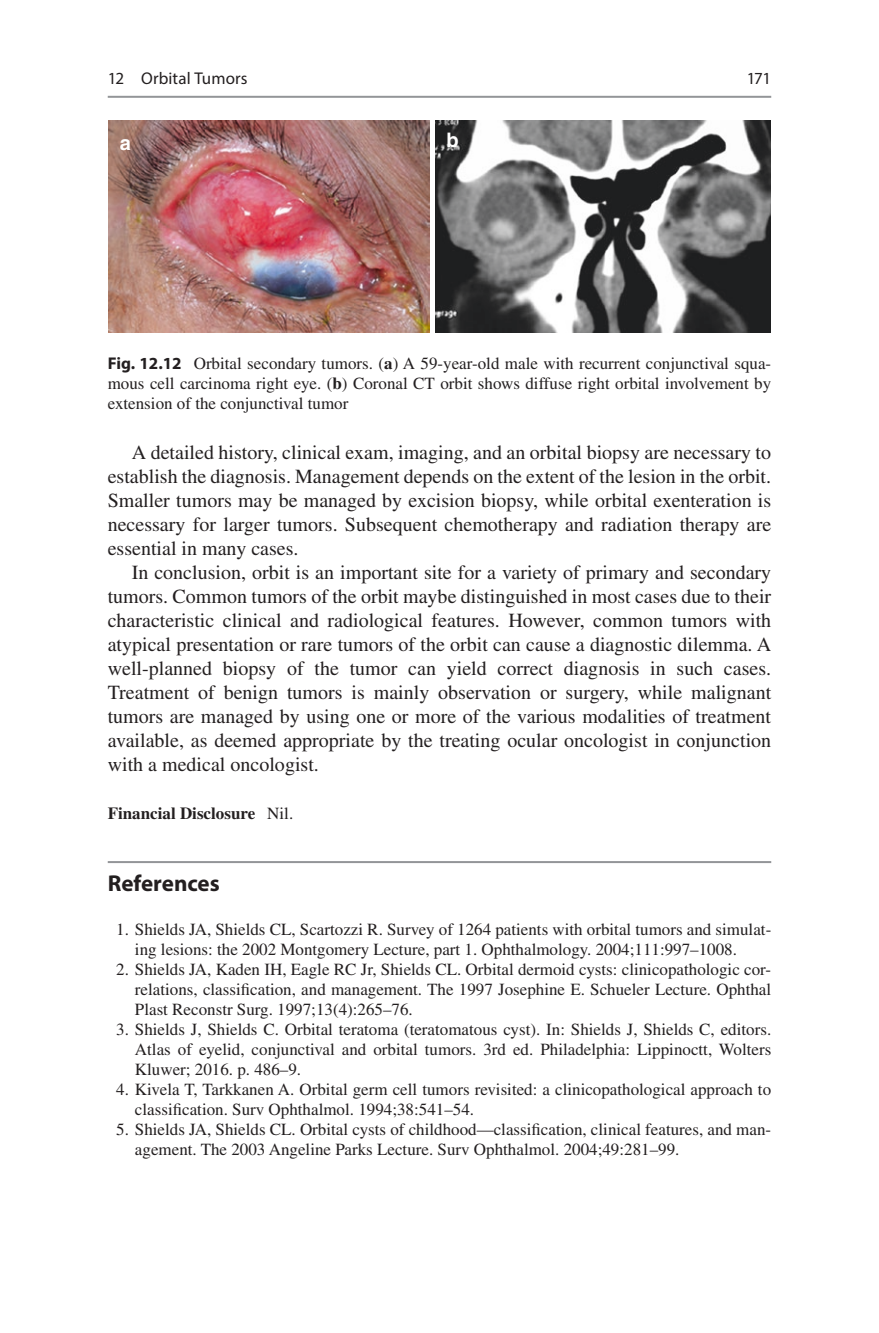
<style>
.page{position:relative;width:879px;height:1333px;background:#fff}
.page>*{position:absolute;margin:0;border:0;box-sizing:border-box;transform-origin:0 0}
.t1{font:700 23px "Myriad Pro";color:#231f20}
.t2{font:20px/24px "Times LT Std";color:#231f20;text-align:justify}
.t3{font:20px "Helvetica Bold 5";color:#fff}
.t4{font:17px/20px "Times LT Std";color:#231f20}
.t5{font:700 17px "Times LT Std";color:#231f20}
.t6{font:17px "Myriad Pro";letter-spacing:.005em;color:#231f20}
.s1{font-family:"Myriad Pro";font-weight:700}
.s2{font-weight:700}
.s3{font-weight:400}
</style>
<div class="page">
<hr style="left:108px;top:861px;width:663px;height:2px;background:#939598">
<img style="left:108px;top:121px;width:321px;height:211px">
<img style="left:435px;top:121px;width:336px;height:211px">
<hr style="left:108px;top:96px;width:663px;height:2px;background:#939598">
<p class="t6" style="left:108px;top:68px;width:141px">12 Orbital Tumors</p>
<p class="t3" style="left:120px;top:130px;width:13px">a</p>
<p class="t3" style="left:446px;top:128px;width:14px">b</p>
<p class="t6" style="left:746px;top:68px;width:26px">171</p>
<p class="t4" style="left:108px;top:353px;width:665px;text-align:justify"><span class="s1">Fig. 12.12</span> Orbital secondary tumors. (<span class="s2">a</span>) A 59-year-old male with recurrent conjunctival squa&shy;mous cell carcinoma right eye. (<span class="s2">b</span>) Coronal CT orbit shows diffuse right orbital involvement by extension of the conjunctival tumor</p>
<p class="t2" style="left:108px;top:440px;width:665px;text-indent:24px">A detailed history, clinical exam, imaging, and an orbital biopsy are necessary to establish the diagnosis. Management depends on the extent of the lesion in the orbit.<br>Smaller tumors may be managed by excision biopsy, while orbital exenteration is necessary for larger tumors. Subsequent chemotherapy and radiation therapy are essential in many cases.</p>
<p class="t2" style="left:108px;top:560px;width:665px;text-indent:24px">In conclusion, orbit is an important site for a variety of primary and secondary tumors. Common tumors of the orbit maybe distinguished in most cases due to their characteristic clinical and radiological features. However, common tumors with atypical presentation or rare tumors of the orbit can cause a diagnostic dilemma. A well-planned biopsy of the tumor can yield correct diagnosis in such cases.<br>Treatment of benign tumors is mainly observation or surgery, while malignant tumors are managed by using one or more of the various modalities of treatment available, as deemed appropriate by the treating ocular oncologist in conjunction with a medical oncologist.</p>
<p class="t5" style="left:108px;top:803px;width:187px">Financial Disclosure <span class="s3">Nil.</span></p>
<h1 class="t1" style="left:108px;top:868px;width:113px">References</h1>
<p class="t4" style="left:135px;top:919px;width:638px;text-indent:-19px">1. Shields JA, Shields CL, Scartozzi R. Survey of 1264 patients with orbital tumors and simulat&shy;ing lesions: the 2002 Montgomery Lecture, part 1. Ophthalmology. 2004;111:997–1008.</p>
<p class="t4" style="left:135px;top:959px;width:638px;text-align:justify;text-indent:-19px">2. Shields JA, Kaden IH, Eagle RC Jr, Shields CL. Orbital dermoid cysts: clinicopathologic cor&shy;relations, classification, and management. The 1997 Josephine E. Schueler Lecture. Ophthal Plast Reconstr Surg. 1997;13(4):265–76.</p>
<p class="t4" style="left:135px;top:1019px;width:638px;text-align:justify;text-indent:-19px">3. Shields J, Shields C. Orbital teratoma (teratomatous cyst). In: Shields J, Shields C, editors.<br>Atlas of eyelid, conjunctival and orbital tumors. 3rd ed. Philadelphia: Lippinoctt, Wolters Kluwer; 2016. p. 486–9.</p>
<p class="t4" style="left:135px;top:1079px;width:638px;text-indent:-19px">4. Kivela T, Tarkkanen A. Orbital germ cell tumors revisited: a clinicopathological approach to classification. Surv Ophthalmol. 1994;38:541–54.</p>
<p class="t4" style="left:135px;top:1119px;width:638px;text-indent:-19px">5. Shields JA, Shields CL. Orbital cysts of childhood—classification, clinical features, and man&shy;agement. The 2003 Angeline Parks Lecture. Surv Ophthalmol. 2004;49:281–99.</p>
</div>
